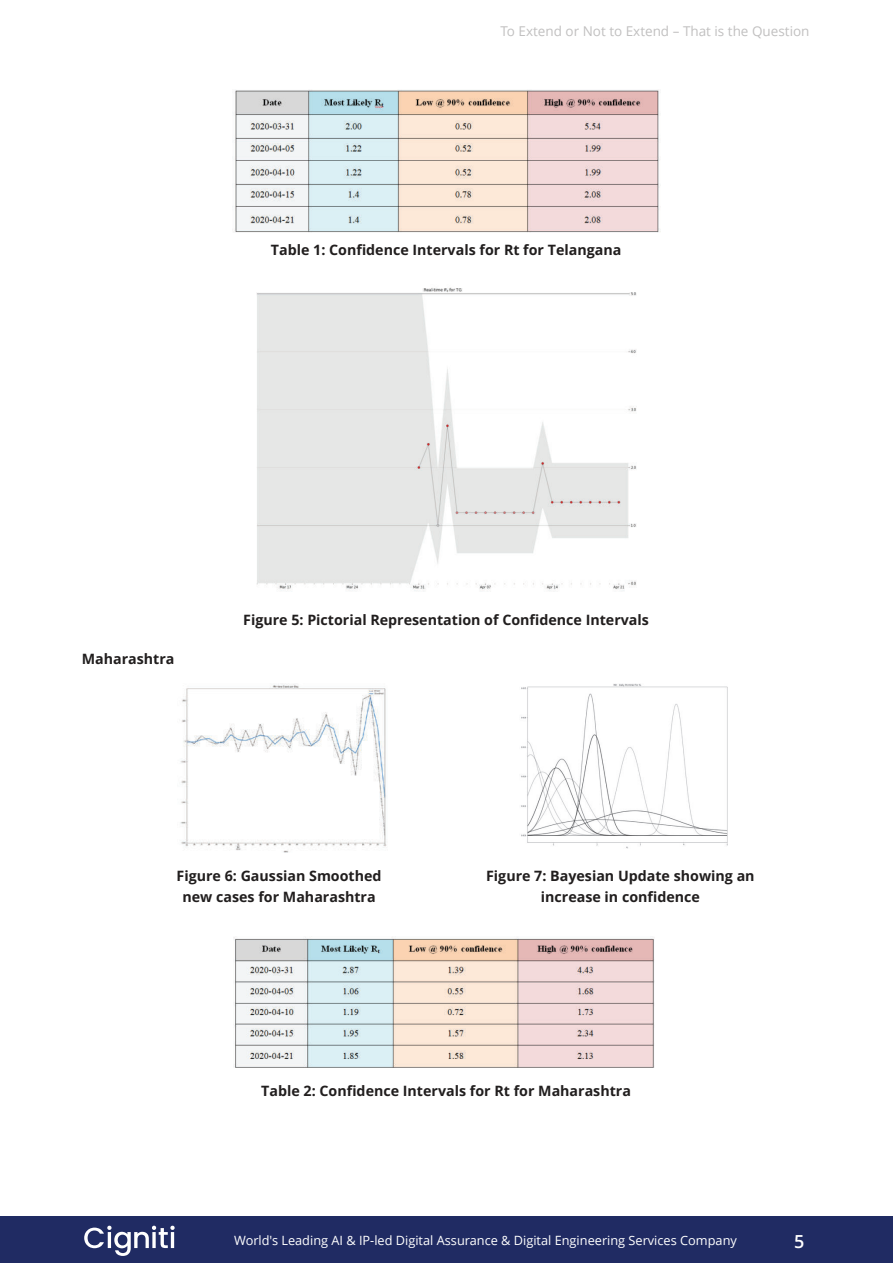
<style>
.page{position:relative;width:893px;height:1263px;background:#fff}
.page>*{position:absolute;margin:0;border:0;box-sizing:border-box;transform-origin:0 0}
.t1{font:600 18px "Open Sans";color:#fff}
.t2{font:700 14.25px/21px "Open Sans";color:#211e1e;text-align:center}
.t3{font:13.5px "Open Sans";color:#c1c0c0}
.t4{font:12.75px "Open Sans";color:#fff}
</style>
<div class="page">
<div style="left:0;top:1216px;width:893px;height:47px;background:#202b63"></div>
<svg style="left:84px;top:1226px;width:91px;height:30px"></svg>
<img style="left:234px;top:90px;width:427px;height:143px">
<img style="left:256px;top:287px;width:381px;height:305px">
<img style="left:180px;top:684px;width:207px;height:168px">
<img style="left:521px;top:684px;width:207px;height:165px">
<img style="left:234px;top:937px;width:421px;height:131px">
<p class="t3" style="left:500px;top:26px;width:311px">To Extend or Not to Extend – That is the Question</p>
<p class="t2" style="left:271px;top:239px;width:352px">Table 1: Confidence Intervals for Rt for Telangana</p>
<p class="t2" style="left:82px;top:648px;width:94px">Maharashtra</p>
<p class="t2" style="left:243px;top:609px;width:407px">Figure 5: Pictorial Representation of Confidence Intervals</p>
<p class="t2" style="left:177px;top:865px;width:207px">Figure 6: Gaussian Smoothed new cases for Maharashtra</p>
<p class="t2" style="left:486px;top:865px;width:270px">Figure 7: Bayesian Update showing an increase in confidence</p>
<p class="t2" style="left:261px;top:1080px;width:371px">Table 2: Confidence Intervals for Rt for Maharashtra</p>
<p class="t4" style="left:234px;top:1235px;width:504px">World's Leading AI &amp; IP-led Digital Assurance &amp; Digital Engineering Services Company</p>
<p class="t1" style="left:794px;top:1231px;width:12px">5</p>
</div>
